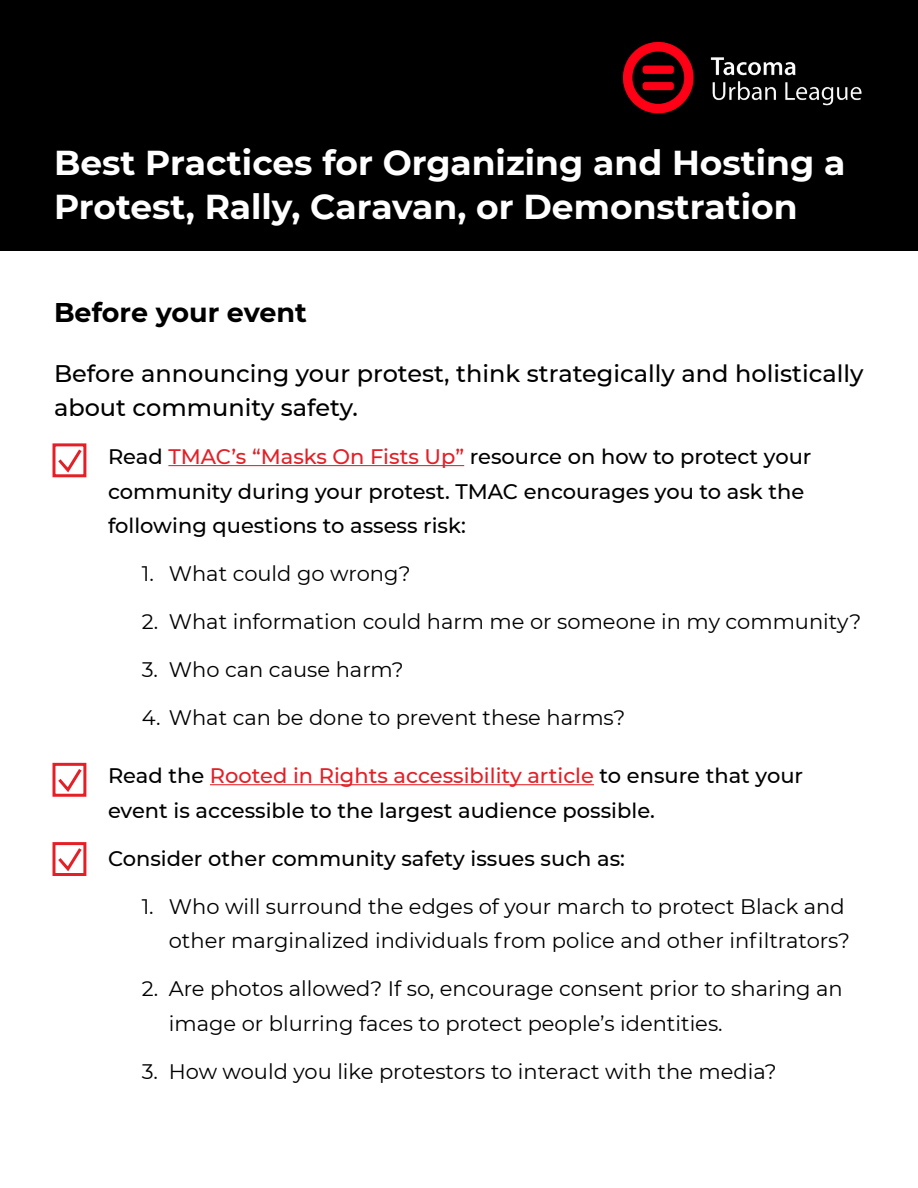
<style>
.page{position:relative;width:918px;height:1188px;background:#fff}
.page>*{position:absolute;margin:0;border:0;box-sizing:border-box;transform-origin:0 0}
.t1{font:700 34.5px/43.5px "Montserrat";color:#fff}
.t2{font:700 27px "Montserrat";color:#000}
.t3{font:500 24px/34.5px "Montserrat";color:#000}
.t4{font:21px/34.5px "Montserrat";color:#000;text-align:right}
.t5{font:500 21px/34.5px "Montserrat";color:#000}
.s1{color:#e41f26}
</style>
<div class="page">
<div style="left:0;top:0;width:918px;height:251px;background:#000"></div>
<hr style="left:168px;top:465px;width:296px;height:1px;background:#e41f26">
<hr style="left:210px;top:784px;width:384px;height:1px;background:#e41f26">
<div style="left:52px;top:443px;width:34px;height:34px;border:3px solid #e41f26"></div>
<svg style="left:55px;top:446px;width:29px;height:29px"></svg>
<div style="left:52px;top:763px;width:34px;height:34px;border:3px solid #e41f26"></div>
<svg style="left:55px;top:766px;width:29px;height:29px"></svg>
<div style="left:52px;top:842px;width:34px;height:34px;border:3px solid #e41f26"></div>
<svg style="left:55px;top:845px;width:29px;height:29px"></svg>
<img style="left:623px;top:43px;width:239px;height:71px">
<h1 class="t1" style="left:54px;top:140px;width:793px">Best Practices for Organizing and Hosting a<br>Protest, Rally, Caravan, or Demonstration</h1>
<p class="t2" style="left:54px;top:293px;width:254px">Before your event</p>
<p class="t3" style="left:54px;top:355px;width:811px">Before announcing your protest, think strategically and holistically about community safety.</p>
<p class="t5" style="left:108px;top:439px;width:705px">Read <span class="s1">TMAC’s “Masks On Fists Up”</span> resource on how to protect your community during your protest. TMAC encourages you to ask the following questions to assess risk:</p>
<p class="t4" style="left:142px;top:556px;width:270px">1. What could go wrong?</p>
<p class="t4" style="left:142px;top:604px;width:721px">2. What information could harm me or someone in my community?</p>
<p class="t4" style="left:142px;top:652px;width:264px">3. Who can cause harm?</p>
<p class="t4" style="left:142px;top:700px;width:485px">4. What can be done to prevent these harms?</p>
<p class="t5" style="left:108px;top:758px;width:697px">Read the <span class="s1">Rooted in Rights accessibility article</span> to ensure that your event is accessible to the largest audience possible.</p>
<p class="t5" style="left:108px;top:840px;width:519px">Consider other community safety issues such as:</p>
<p class="t4" style="left:142px;top:888px;width:710px">1. Who will surround the edges of your march to protect Black and other marginalized individuals from police and other infiltrators?</p>
<p class="t4" style="left:169px;top:971px;width:676px;text-align:left;text-indent:-27px">2. Are photos allowed? If so, encourage consent prior to sharing an image or blurring faces to protect people’s identities.</p>
<p class="t4" style="left:142px;top:1053px;width:636px">3. How would you like protestors to interact with the media?</p>
</div>
